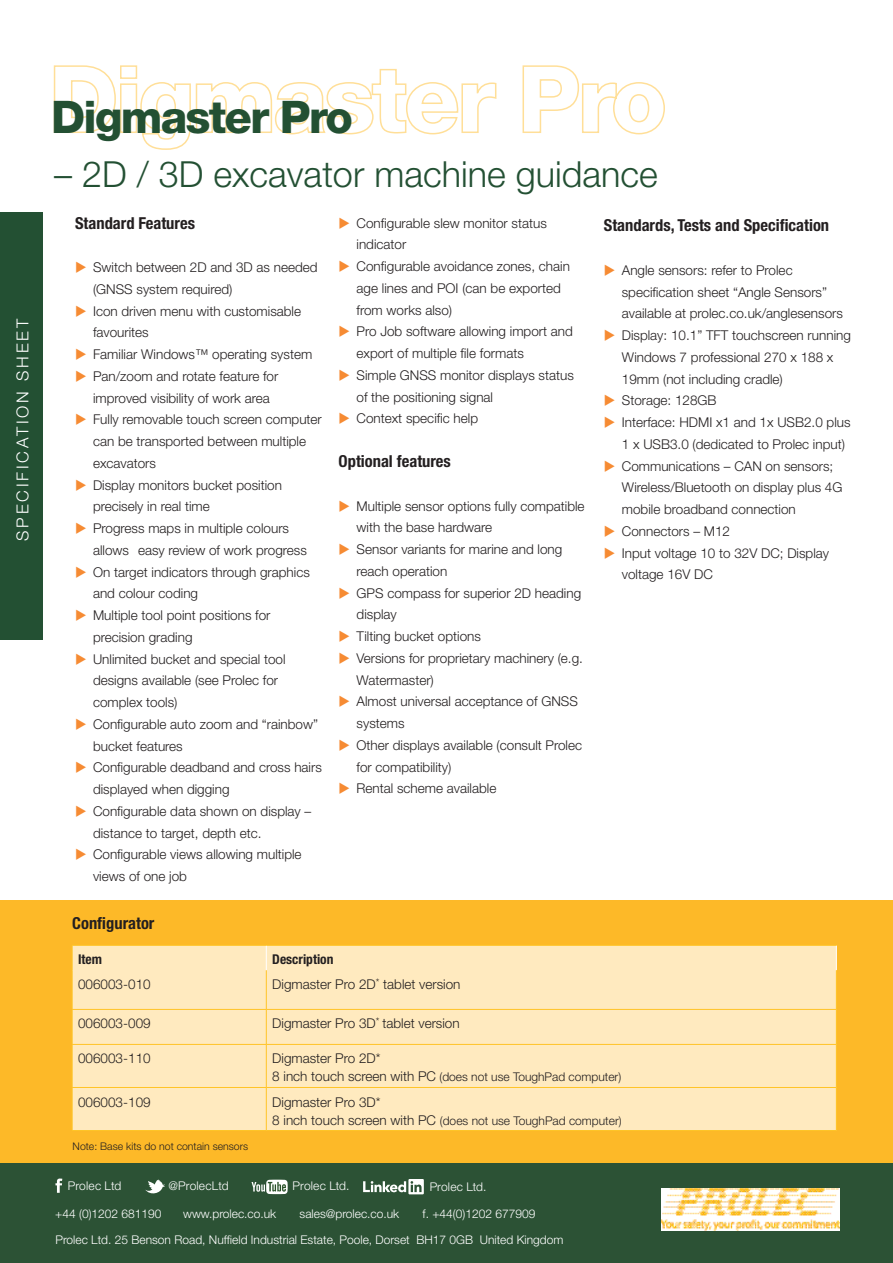
<style>
.page{position:relative;width:893px;height:1263px;background:#fff}
.page>*{position:absolute;margin:0;border:0;box-sizing:border-box;transform-origin:0 0}
.t1{font:800 45px "Helvetica Neue";letter-spacing:-.04em;color:#235033}
.t2{font:300 36px "Helvetica Neue";color:#235033}
.t3{font:700 condensed 16.5px "Helvetica Neue";color:#231f20}
.t4{font:300 16.5px "Helvetica Neue";letter-spacing:.17em;color:#fff}
.t5{font:300 13.5px/21.8px "Helvetica Neue";color:#231f20}
.t6{font:700 condensed 13.5px "Helvetica Neue";color:#231f20}
.t7{font:300 12px "Helvetica Neue";color:#fff}
.t8{font:300 12px "Helvetica Neue";color:#231f20}
.t9{font:300 10.5px "Helvetica Neue";color:#231f20}
.s1{color:#f68b33}
.s2{font-size:13.5px}
</style>
<div class="page">
<svg style="left:53px;top:65px;width:612px;height:85px"></svg>
<div style="left:0;top:900px;width:893px;height:265px;background:#fdb928"></div>
<div style="left:0;top:213px;width:42px;height:427px;background:#235033"></div>
<div style="left:73px;top:946px;width:763px;height:184px;background:#ffeabf"></div>
<svg style="left:266px;top:946px;width:1px;height:24px"></svg>
<svg style="left:836px;top:945px;width:1px;height:25px"></svg>
<svg style="left:72px;top:946px;width:1px;height:24px"></svg>
<hr style="left:72px;top:945px;width:194px;height:1px;background:#ffc426">
<hr style="left:266px;top:945px;width:570px;height:1px;background:#ffc426">
<hr style="left:72px;top:970px;width:1px;height:39px;background:#ffc426">
<hr style="left:72px;top:1009px;width:1px;height:35px;background:#ffc426">
<hr style="left:266px;top:970px;width:1px;height:39px;background:#ffc426">
<hr style="left:266px;top:1009px;width:1px;height:35px;background:#ffc426">
<hr style="left:836px;top:970px;width:1px;height:39px;background:#ffc426">
<hr style="left:836px;top:1009px;width:1px;height:35px;background:#ffc426">
<hr style="left:72px;top:1044px;width:1px;height:43px;background:#ffc426">
<hr style="left:72px;top:1088px;width:1px;height:42px;background:#ffc426">
<hr style="left:72px;top:1009px;width:194px;height:1px;background:#ffc426">
<hr style="left:72px;top:1044px;width:194px;height:1px;background:#ffc426">
<hr style="left:72px;top:1087px;width:194px;height:1px;background:#ffc426">
<hr style="left:72px;top:1130px;width:194px;height:1px;background:#ffc426">
<hr style="left:266px;top:1044px;width:1px;height:43px;background:#ffc426">
<hr style="left:266px;top:1088px;width:1px;height:42px;background:#ffc426">
<hr style="left:266px;top:1009px;width:570px;height:1px;background:#ffc426">
<hr style="left:266px;top:1044px;width:570px;height:1px;background:#ffc426">
<hr style="left:266px;top:1087px;width:570px;height:1px;background:#ffc426">
<hr style="left:266px;top:1130px;width:570px;height:1px;background:#ffc426">
<hr style="left:836px;top:1044px;width:1px;height:43px;background:#ffc426">
<hr style="left:836px;top:1088px;width:1px;height:42px;background:#ffc426">
<div style="left:0;top:1163px;width:893px;height:100px;background:#2c5235"></div>
<img style="left:661px;top:1188px;width:178px;height:42px">
<svg style="left:55px;top:1178px;width:7px;height:15px"></svg>
<svg style="left:145px;top:1179px;width:20px;height:15px"></svg>
<svg style="left:251px;top:1180px;width:37px;height:14px"></svg>
<svg style="left:363px;top:1179px;width:61px;height:15px"></svg>
<p class="t4" style="left:9px;top:541px;width:223px;rotate:-90deg">SPECIFICATION SHEET</p>
<h1 class="t1" style="left:51px;top:90px;width:303px">Digmaster Pro</h1>
<h2 class="t2" style="left:54px;top:145px;width:605px">– 2D / 3D excavator machine guidance</h2>
<p class="t3" style="left:75px;top:209px;width:121px">Standard Features</p>
<p class="t5" style="left:93px;top:256px;width:226px;text-indent:-18px"><span class="s1">◆</span> Switch between 2D and 3D as needed (GNSS system required)</p>
<p class="t5" style="left:93px;top:299px;width:210px;text-indent:-18px"><span class="s1">◆</span> Icon driven menu with customisable favourites</p>
<p class="t5" style="left:75px;top:343px;width:239px"><span class="s1">◆</span> Familiar Windows™ operating system</p>
<p class="t5" style="left:93px;top:364px;width:187px;text-indent:-18px"><span class="s1">◆</span> Pan/zoom and rotate feature for improved visibility of work area</p>
<p class="t5" style="left:93px;top:408px;width:230px;text-indent:-18px"><span class="s1">◆</span> Fully removable touch screen computer can be transported between multiple excavators</p>
<p class="t5" style="left:93px;top:473px;width:191px;text-indent:-18px"><span class="s1">◆</span> Display monitors bucket position precisely in real time</p>
<p class="t5" style="left:93px;top:517px;width:215px;text-indent:-18px"><span class="s1">◆</span> Progress maps in multiple colours allows easy review of work progress</p>
<p class="t5" style="left:93px;top:560px;width:218px;text-indent:-18px"><span class="s1">◆</span> On target indicators through graphics and colour coding</p>
<p class="t5" style="left:93px;top:604px;width:179px;text-indent:-18px"><span class="s1">◆</span> Multiple tool point positions for precision grading</p>
<p class="t5" style="left:93px;top:647px;width:194px;text-indent:-18px"><span class="s1">◆</span> Unlimited bucket and special tool designs available (see Prolec for complex tools)</p>
<p class="t5" style="left:93px;top:712px;width:227px;text-indent:-18px"><span class="s1">◆</span> Configurable auto zoom and “rainbow” bucket features</p>
<p class="t5" style="left:93px;top:756px;width:230px;text-indent:-18px"><span class="s1">◆</span> Configurable deadband and cross hairs displayed when digging</p>
<p class="t5" style="left:93px;top:799px;width:220px;text-indent:-18px"><span class="s1">◆</span> Configurable data shown on display – distance to target, depth etc.</p>
<p class="t5" style="left:93px;top:843px;width:210px;text-indent:-18px"><span class="s1">◆</span> Configurable views allowing multiple views of one job</p>
<p class="t3" style="left:72px;top:909px;width:84px">Configurator</p>
<p class="t5" style="left:357px;top:211px;width:192px;text-indent:-18px"><span class="s1">◆</span> Configurable slew monitor status indicator</p>
<p class="t5" style="left:357px;top:255px;width:215px;text-indent:-18px"><span class="s1">◆</span> Configurable avoidance zones, chain age lines and POI (can be exported from works also)</p>
<p class="t5" style="left:357px;top:320px;width:218px;text-indent:-18px"><span class="s1">◆</span> Pro Job software allowing import and export of multiple file formats</p>
<p class="t5" style="left:357px;top:363px;width:219px;text-indent:-18px"><span class="s1">◆</span> Simple GNSS monitor displays status of the positioning signal</p>
<p class="t5" style="left:339px;top:407px;width:141px"><span class="s1">◆</span> Context specific help</p>
<p class="t3" style="left:339px;top:447px;width:114px">Optional features</p>
<p class="t5" style="left:357px;top:494px;width:230px;text-indent:-18px"><span class="s1">◆</span> Multiple sensor options fully compatible with the base hardware</p>
<p class="t5" style="left:357px;top:537px;width:207px;text-indent:-18px"><span class="s1">◆</span> Sensor variants for marine and long reach operation</p>
<p class="t5" style="left:357px;top:581px;width:226px;text-indent:-18px"><span class="s1">◆</span> GPS compass for superior 2D heading display</p>
<p class="t5" style="left:339px;top:624px;width:144px"><span class="s1">◆</span> Tilting bucket options</p>
<p class="t5" style="left:357px;top:646px;width:228px;text-indent:-18px"><span class="s1">◆</span> Versions for proprietary machinery (e.g.<br>Watermaster)</p>
<p class="t5" style="left:357px;top:690px;width:223px;text-indent:-18px"><span class="s1">◆</span> Almost universal acceptance of GNSS systems</p>
<p class="t5" style="left:357px;top:733px;width:227px;text-indent:-18px"><span class="s1">◆</span> Other displays available (consult Prolec for compatibility)</p>
<p class="t5" style="left:339px;top:777px;width:159px"><span class="s1">◆</span> Rental scheme available</p>
<p class="t3" style="left:604px;top:212px;width:227px">Standards, Tests and Specification</p>
<p class="t5" style="left:622px;top:258px;width:223px;text-indent:-18px"><span class="s1">◆</span> Angle sensors: refer to Prolec specification sheet “Angle Sensors” available at prolec.co.uk/anglesensors</p>
<p class="t5" style="left:622px;top:324px;width:231px;text-indent:-18px"><span class="s1">◆</span> Display: 10.1” TFT touchscreen running<br>Windows 7 professional 270 x 188 x<br>19mm (not including cradle)</p>
<p class="t5" style="left:604px;top:389px;width:114px"><span class="s1">◆</span> Storage: 128GB</p>
<p class="t5" style="left:622px;top:411px;width:230px;text-indent:-18px"><span class="s1">◆</span> Interface: HDMI x1 and 1x USB2.0 plus<br>1 x USB3.0 (dedicated to Prolec input)</p>
<p class="t5" style="left:622px;top:454px;width:222px;text-indent:-18px"><span class="s1">◆</span> Communications – CAN on sensors;<br>Wireless/Bluetooth on display plus 4G mobile broadband connection</p>
<p class="t5" style="left:604px;top:519px;width:128px"><span class="s1">◆</span> Connectors – M12</p>
<p class="t5" style="left:622px;top:541px;width:209px;text-indent:-18px"><span class="s1">◆</span> Input voltage 10 to 32V DC; Display voltage 16V DC</p>
<p class="t6" style="left:78px;top:948px;width:25px">Item</p>
<p class="t6" style="left:272px;top:948px;width:63px">Description</p>
<p class="t5" style="left:78px;top:973px;width:74px">006003-010</p>
<p class="t5" style="left:272px;top:973px;width:190px">Digmaster Pro 2D<sup>*</sup> tablet version</p>
<p class="t5" style="left:78px;top:1012px;width:74px">006003-009</p>
<p class="t5" style="left:272px;top:1012px;width:189px">Digmaster Pro 3D<sup>*</sup> tablet version</p>
<p class="t5" style="left:78px;top:1047px;width:74px">006003-110</p>
<p class="t5" style="left:272px;top:1047px;width:110px">Digmaster Pro 2D*</p>
<p class="t8" style="left:272px;top:1067px;width:350px"><span class="s2">8 inch touch screen with PC</span> (does not use ToughPad computer)</p>
<p class="t5" style="left:78px;top:1090px;width:74px">006003-109</p>
<p class="t5" style="left:272px;top:1090px;width:110px">Digmaster Pro 3D*</p>
<p class="t8" style="left:272px;top:1110px;width:351px"><span class="s2">8 inch touch screen with PC</span> (does not use ToughPad computer)</p>
<p class="t9" style="left:73px;top:1137px;width:177px">Note: Base kits do not contain sensors</p>
<p class="t7" style="left:68px;top:1176px;width:55px">Prolec Ltd</p>
<p class="t7" style="left:169px;top:1176px;width:62px">@ProlecLtd</p>
<p class="t7" style="left:293px;top:1176px;width:58px">Prolec Ltd.</p>
<p class="t7" style="left:430px;top:1177px;width:58px">Prolec Ltd.</p>
<p class="t7" style="left:55px;top:1204px;width:108px">+44 (0)1202 681190</p>
<p class="t7" style="left:183px;top:1204px;width:95px">www.prolec.co.uk</p>
<p class="t7" style="left:300px;top:1204px;width:101px">sales@prolec.co.uk</p>
<p class="t7" style="left:423px;top:1204px;width:114px">f. +44(0)1202 677909</p>
<p class="t7" style="left:55px;top:1230px;width:509px">Prolec Ltd. 25 Benson Road, Nuffield Industrial Estate, Poole, Dorset BH17 0GB United Kingdom</p>
</div>
